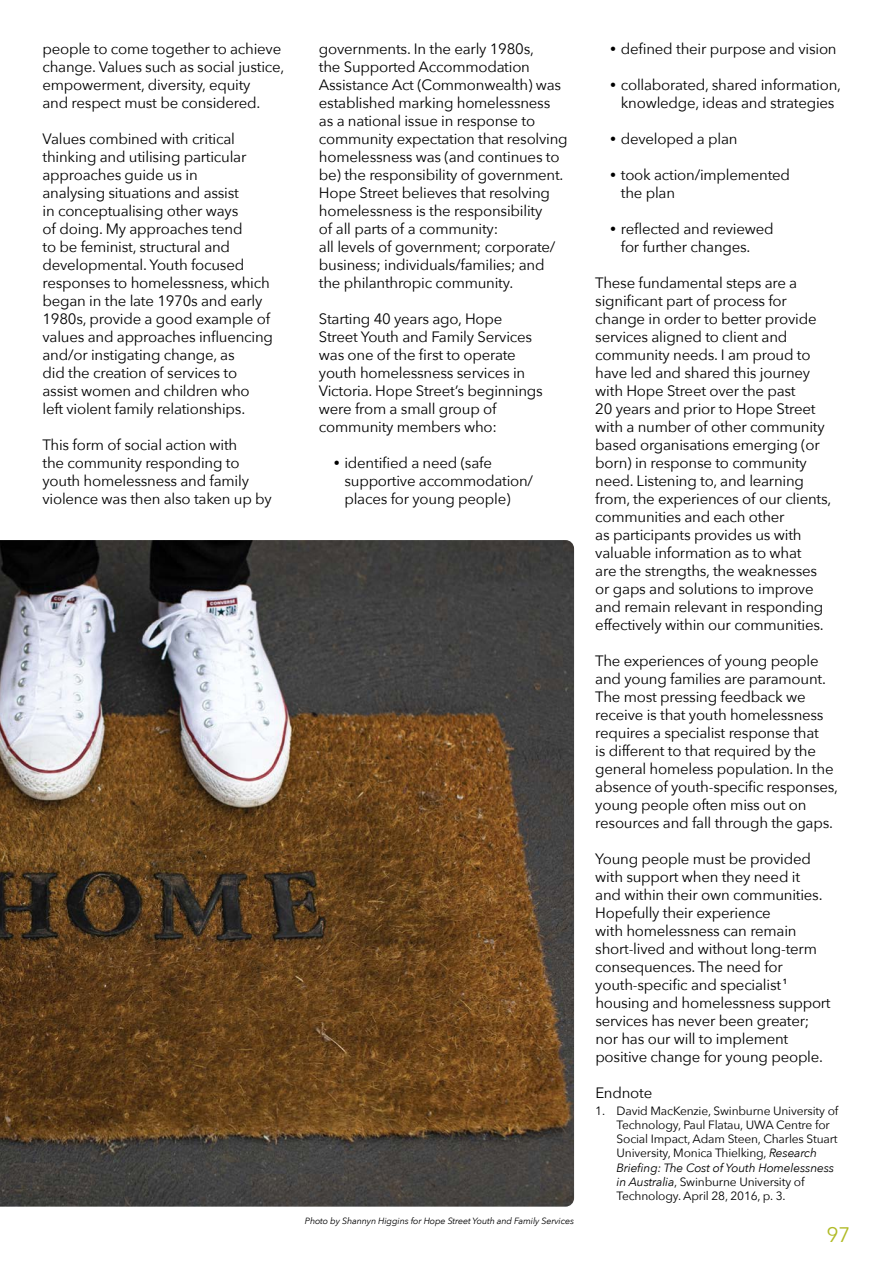
<style>
.page{position:relative;width:893px;height:1263px;background:#fff}
.page>*{position:absolute;margin:0;border:0;box-sizing:border-box;transform-origin:0 0}
.t1{font:21px "Avenir Next";color:#b0ba25}
.t2{font:15px/18px "Avenir Next";letter-spacing:-.015em;color:#000}
.t3{font:12px/14.2px "Avenir Next";letter-spacing:-.015em;color:#000}
.t4{font:italic 9px "Avenir Next";letter-spacing:-.015em;color:#000}
.s1{font-size:12px}
.s2{font-style:italic}
</style>
<div class="page">
<img style="left:0;top:540px;width:574px;height:666px">
<p class="t2" style="left:43px;top:39px;width:243px">people to come together to achieve change. Values such as social justice, empowerment, diversity, equity<br>and respect must be considered.</p>
<p class="t2" style="left:43px;top:129px;width:232px">Values combined with critical thinking and utilising particular approaches guide us in<br>analysing situations and assist<br>in conceptualising other ways<br>of doing. My approaches tend<br>to be feminist, structural and developmental. Youth focused responses to homelessness, which began in the late 1970s and early<br>1980s, provide a good example of values and approaches influencing and/or instigating change, as<br>did the creation of services to assist women and children who left violent family relationships.</p>
<p class="t2" style="left:43px;top:435px;width:231px">This form of social action with<br>the community responding to youth homelessness and family violence was then also taken up by</p>
<p class="t2" style="left:319px;top:39px;width:250px">governments. In the early 1980s,<br>the Supported Accommodation Assistance Act (Commonwealth) was established marking homelessness as a national issue in response to community expectation that resolving homelessness was (and continues to be) the responsibility of government.<br>Hope Street believes that resolving homelessness is the responsibility<br>of all parts of a community:<br>all levels of government; corporate/ business; individuals/families; and the philanthropic community.</p>
<p class="t2" style="left:319px;top:309px;width:225px">Starting 40 years ago, Hope<br>Street Youth and Family Services was one of the first to operate youth homelessness services in<br>Victoria. Hope Street’s beginnings were from a small group of community members who:</p>
<p class="t2" style="left:344px;top:453px;width:190px;text-indent:-11px"><span class="s1">•</span> identified a need (safe supportive accommodation/ places for young people)</p>
<p class="t4" style="left:305px;top:1213px;width:271px">Photo by Shannyn Higgins for Hope Street Youth and Family Services</p>
<p class="t2" style="left:610px;top:39px;width:228px"><span class="s1">•</span> defined their purpose and vision</p>
<p class="t2" style="left:610px;top:75px;width:232px;text-align:center"><span class="s1">•</span> collaborated, shared information, knowledge, ideas and strategies</p>
<p class="t2" style="left:610px;top:129px;width:129px"><span class="s1">•</span> developed a plan</p>
<p class="t2" style="left:621px;top:165px;width:171px;text-indent:-11px"><span class="s1">•</span> took action/implemented the plan</p>
<p class="t2" style="left:621px;top:219px;width:154px;text-indent:-11px"><span class="s1">•</span> reflected and reviewed for further changes.</p>
<p class="t2" style="left:595px;top:273px;width:238px">These fundamental steps are a significant part of process for change in order to better provide services aligned to client and community needs. I am proud to have led and shared this journey with Hope Street over the past<br>20 years and prior to Hope Street with a number of other community based organisations emerging (or born) in response to community need. Listening to, and learning from, the experiences of our clients, communities and each other<br>as participants provides us with valuable information as to what<br>are the strengths, the weaknesses or gaps and solutions to improve and remain relevant in responding effectively within our communities.</p>
<p class="t2" style="left:595px;top:651px;width:244px">The experiences of young people and young families are paramount.<br>The most pressing feedback we receive is that youth homelessness requires a specialist response that<br>is different to that required by the general homeless population. In the absence of youth‑specific responses, young people often miss out on resources and fall through the gaps.</p>
<p class="t2" style="left:595px;top:849px;width:237px">Young people must be provided with support when they need it<br>and within their own communities.<br>Hopefully their experience<br>with homelessness can remain short‑lived and without long‑term consequences. The need for youth‑specific and specialist <sup>1 </sup>housing and homelessness support services has never been greater; nor has our will to implement positive change for young people.</p>
<p class="t2" style="left:595px;top:1083px;width:59px">Endnote</p>
<p class="t3" style="left:617px;top:1103px;width:223px;text-indent:-21px">1. David MacKenzie, Swinburne University of Technology, Paul Flatau, UWA Centre for Social Impact, Adam Steen, Charles Stuart University, Monica Thielking, <span class="s2">Research Briefing: The Cost of Youth Homelessness in Australia</span>, Swinburne University of Technology. April 28, 2016, p. 3.</p>
<h1 class="t1" style="left:826px;top:1217px;width:25px">97</h1>
</div>
